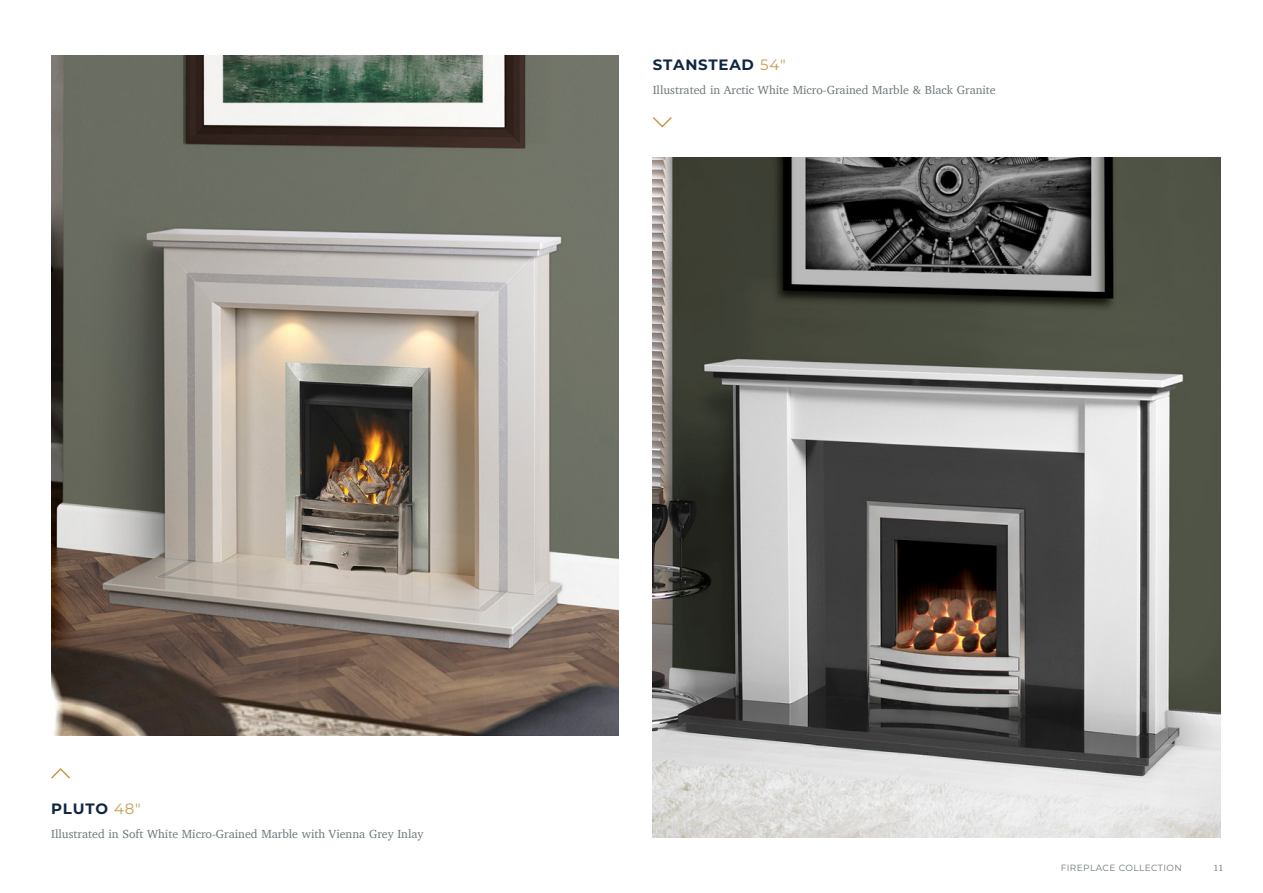
<style>
.page{position:relative;width:1263px;height:893px;background:#fff}
.page>*{position:absolute;margin:0;border:0;box-sizing:border-box;transform-origin:0 0}
.t1{font:700 15px "Montserrat";letter-spacing:.05em;color:#0f2544}
.t2{font:12px "Charter";color:#6d7679}
.t3{font:9px "Montserrat";letter-spacing:.04em;color:#6d7679}
.t4{font:9px "Charter";color:#6d7679}
.s1{font-weight:400;color:#c89a4f}
</style>
<div class="page">
<img style="left:51px;top:55px;width:568px;height:681px">
<img style="left:653px;top:157px;width:567px;height:681px">
<svg style="left:51px;top:768px;width:19px;height:11px"></svg>
<svg style="left:653px;top:117px;width:19px;height:11px"></svg>
<p class="t1" style="left:653px;top:54px;width:134px">STANSTEAD <span class="s1">54"</span></p>
<p class="t2" style="left:653px;top:79px;width:345px">Illustrated in Arctic White Micro-Grained Marble &amp; Black Granite</p>
<p class="t1" style="left:51px;top:797px;width:91px">PLUTO <span class="s1">48"</span></p>
<p class="t2" style="left:51px;top:823px;width:374px">Illustrated in Soft White Micro-Grained Marble with Vienna Grey Inlay</p>
<p class="t3" style="left:1061px;top:861px;width:122px">FIREPLACE COLLECTION</p>
<p class="t4" style="left:1213px;top:860px;width:12px">11</p>
</div>
